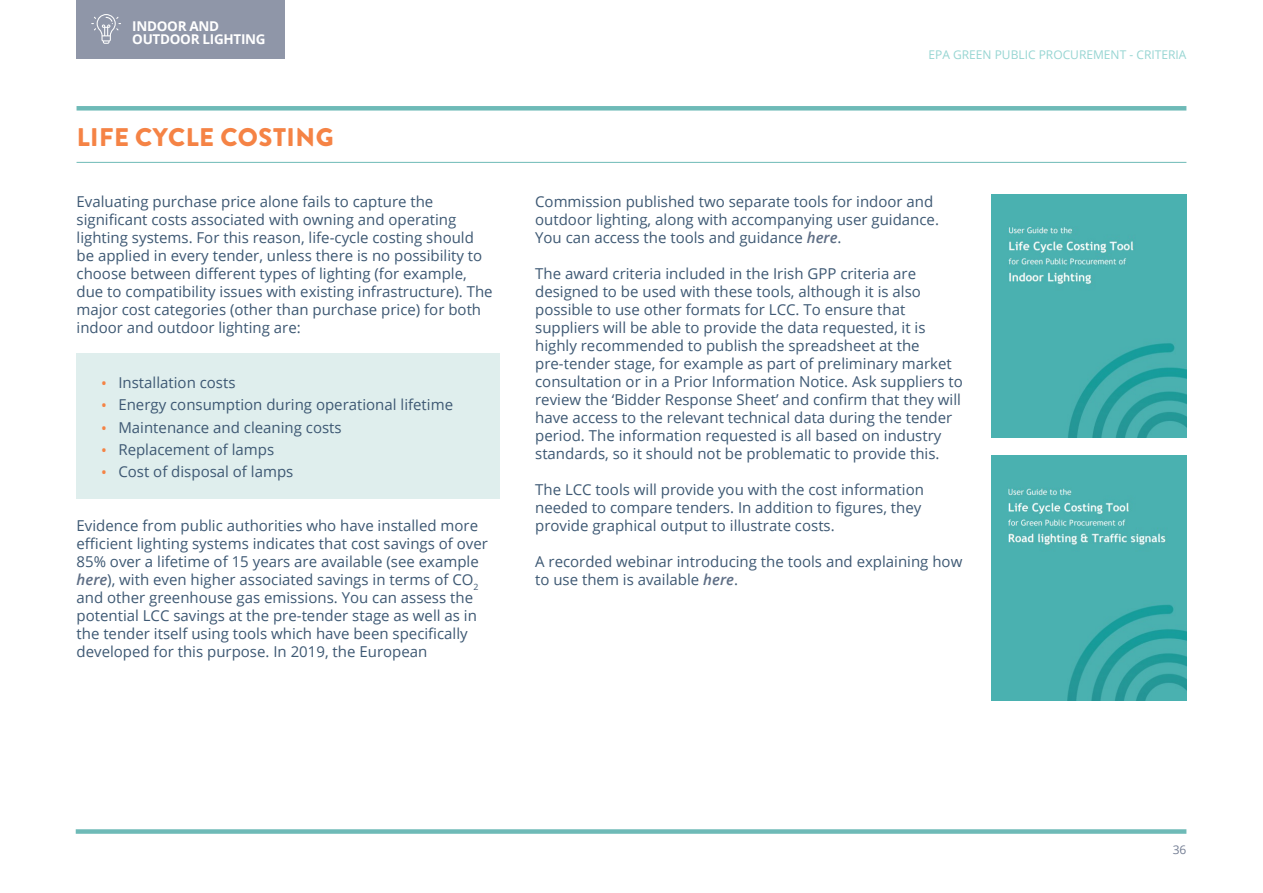
<style>
.page{position:relative;width:1263px;height:893px;background:#fff}
.page>*{position:absolute;margin:0;border:0;box-sizing:border-box;transform-origin:0 0}
.Orange_Heading_-_24p{font:900 25.5px "Brandon Grotesque";letter-spacing:.02em;color:#f58345}
.Body_Copy{font:15px/18px "Open Sans";color:#3d5873}
.t1{font:700 13.5px/13.5px "Open Sans";letter-spacing:-.02em;color:#fff}
.t2{font:12px "Open Sans";color:#96d5d2}
.t3{font:12px "Open Sans";color:#747e94}
.s1{font-weight:600;font-size:13.5px;color:#f58345}
.s2{font-weight:600;font-style:italic;color:#5e6e85}
</style>
<div class="page">
<div style="left:76px;top:829px;width:1110px;height:5px;background:#6ebab7"></div>
<div style="left:77px;top:106px;width:1109px;height:5px;background:#6ebab7"></div>
<div style="left:77px;top:0;width:208px;height:59px;background:#8f96a8"></div>
<svg style="left:91px;top:14px;width:30px;height:30px"></svg>
<div style="left:77px;top:353px;width:423px;height:146px;background:#dfeeed"></div>
<img style="left:991px;top:194px;width:195px;height:243px">
<img style="left:991px;top:456px;width:196px;height:244px">
<hr style="left:77px;top:162px;width:1109px;height:1px;background:#6ebab7">
<p class="t1" style="left:132px;top:19px;width:135px">INDOOR AND<br>OUTDOOR LIGHTING</p>
<p class="Orange_Heading_-_24p" style="left:77px;top:119px;width:258px">LIFE CYCLE COSTING</p>
<p class="Body_Copy" style="left:77px;top:192px;width:418px">Evaluating purchase price alone fails to capture the significant costs associated with owning and operating lighting systems. For this reason, life-cycle costing should be applied in every tender, unless there is no possibility to choose between different types of lighting (for example, due to compatibility issues with existing infrastructure). The major cost categories (other than purchase price) for both indoor and outdoor lighting are:</p>
<p class="Body_Copy" style="left:101px;top:373px;width:136px"><span class="s1">•</span> Installation costs</p>
<p class="Body_Copy" style="left:101px;top:396px;width:353px"><span class="s1">•</span> Energy consumption during operational lifetime</p>
<p class="Body_Copy" style="left:101px;top:418px;width:242px"><span class="s1">•</span> Maintenance and cleaning costs</p>
<p class="Body_Copy" style="left:101px;top:440px;width:174px"><span class="s1">•</span> Replacement of lamps</p>
<p class="Body_Copy" style="left:101px;top:462px;width:193px"><span class="s1">•</span> Cost of disposal of lamps</p>
<p class="Body_Copy" style="left:77px;top:516px;width:413px">Evidence from public authorities who have installed more efficient lighting systems indicates that cost savings of over 85% over a lifetime of 15 years are available (see example <span class="s2">here</span>), with even higher associated savings in terms of CO<sub>2 </sub>and other greenhouse gas emissions. You can assess the potential LCC savings at the pre-tender stage as well as in the tender itself using tools which have been specifically developed for this purpose. In 2019, the European</p>
<p class="t2" style="left:928px;top:47px;width:259px">EPA GREEN PUBLIC PROCUREMENT - CRITERIA</p>
<p class="Body_Copy" style="left:535px;top:192px;width:405px">Commission published two separate tools for indoor and outdoor lighting, along with accompanying user guidance.<br>You can access the tools and guidance <span class="s2">here</span>.</p>
<p class="Body_Copy" style="left:535px;top:264px;width:429px">The award criteria included in the Irish GPP criteria are designed to be used with these tools, although it is also possible to use other formats for LCC. To ensure that suppliers will be able to provide the data requested, it is highly recommended to publish the spreadsheet at the pre-tender stage, for example as part of preliminary market consultation or in a Prior Information Notice. Ask suppliers to review the ‘Bidder Response Sheet’ and confirm that they will have access to the relevant technical data during the tender period. The information requested is all based on industry standards, so it should not be problematic to provide this.</p>
<p class="Body_Copy" style="left:535px;top:480px;width:390px">The LCC tools will provide you with the cost information needed to compare tenders. In addition to figures, they provide graphical output to illustrate costs.</p>
<p class="Body_Copy" style="left:535px;top:552px;width:429px">A recorded webinar introducing the tools and explaining how to use them is available <span class="s2">here</span>.</p>
<p class="t3" style="left:1173px;top:841px;width:15px">36</p>
</div>
